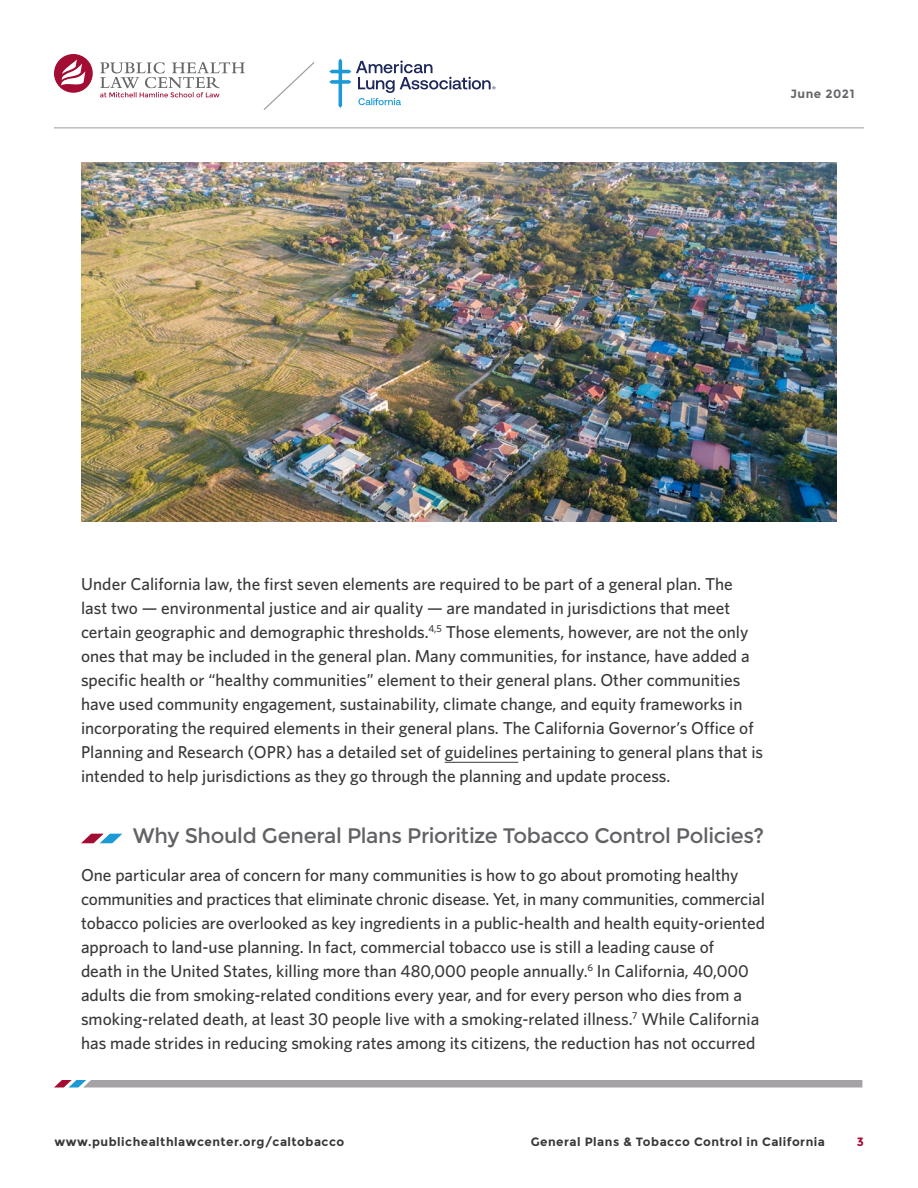
<style>
.page{position:relative;width:918px;height:1188px;background:#fff}
.page>*{position:absolute;margin:0;border:0;box-sizing:border-box;transform-origin:0 0}
.SH_level_1__intro{font:21px "Montserrat";letter-spacing:-.02em;color:#616265}
.body{font:500 17.25px/24px "Whitney";color:#383839}
.t1{font:700 12px "Montserrat";letter-spacing:.04em;color:#383839}
.t2{font:700 12px "Montserrat";letter-spacing:.04em;color:#65676a}
.t3{font:700 12px "Montserrat";color:#a30c33}
</style>
<div class="page">
<hr style="left:54px;top:128px;width:810px;height:1px;background:#9b9da0">
<svg style="left:54px;top:1080px;width:808px;height:8px;background:#a9a7ab"></svg>
<hr style="left:445px;top:762px;width:73px;height:1px;background:#383839">
<svg style="left:81px;top:834px;width:41px;height:9px"></svg>
<img style="left:81px;top:162px;width:756px;height:360px">
<svg style="left:263px;top:62px;width:52px;height:48px"></svg>
<svg style="left:54px;top:54px;width:39px;height:39px"></svg>
<svg style="left:100px;top:62px;width:145px;height:35px"></svg>
<svg style="left:329px;top:59px;width:166px;height:49px"></svg>
<p class="t2" style="left:791px;top:86px;width:65px">June 2021</p>
<p class="body" style="left:81px;top:571px;width:684px">Under California law, the first seven elements are required to be part of a general plan. The last two — environmental justice and air quality — are mandated in jurisdictions that meet certain geographic and demographic thresholds.<sup>4,5</sup> Those elements, however, are not the only ones that may be included in the general plan. Many communities, for instance, have added a specific health or “healthy communities” element to their general plans. Other communities have used community engagement, sustainability, climate change, and equity frameworks in incorporating the required elements in their general plans. The California Governor’s Office of Planning and Research (OPR) has a detailed set of guidelines pertaining to general plans that is intended to help jurisdictions as they go through the planning and update process.</p>
<p class="SH_level_1__intro" style="left:133px;top:824px;width:633px">Why Should General Plans Prioritize Tobacco Control Policies?</p>
<p class="body" style="left:81px;top:862px;width:686px">One particular area of concern for many communities is how to go about promoting healthy communities and practices that eliminate chronic disease. Yet, in many communities, commercial tobacco policies are overlooked as key ingredients in a public-health and health equity-oriented approach to land-use planning. In fact, commercial tobacco use is still a leading cause of<br>death in the United States, killing more than 480,000 people annually.<sup>6</sup> In California, 40,000 adults die from smoking-related conditions every year, and for every person who dies from a smoking-related death, at least 30 people live with a smoking-related illness.<sup>7</sup> While California has made strides in reducing smoking rates among its citizens, the reduction has not occurred</p>
<p class="t1" style="left:55px;top:1134px;width:291px">www.publichealthlawcenter.org/caltobacco</p>
<p class="t1" style="left:531px;top:1134px;width:296px">General Plans &amp; Tobacco Control in California</p>
<p class="t3" style="left:857px;top:1134px;width:9px">3</p>
</div>
